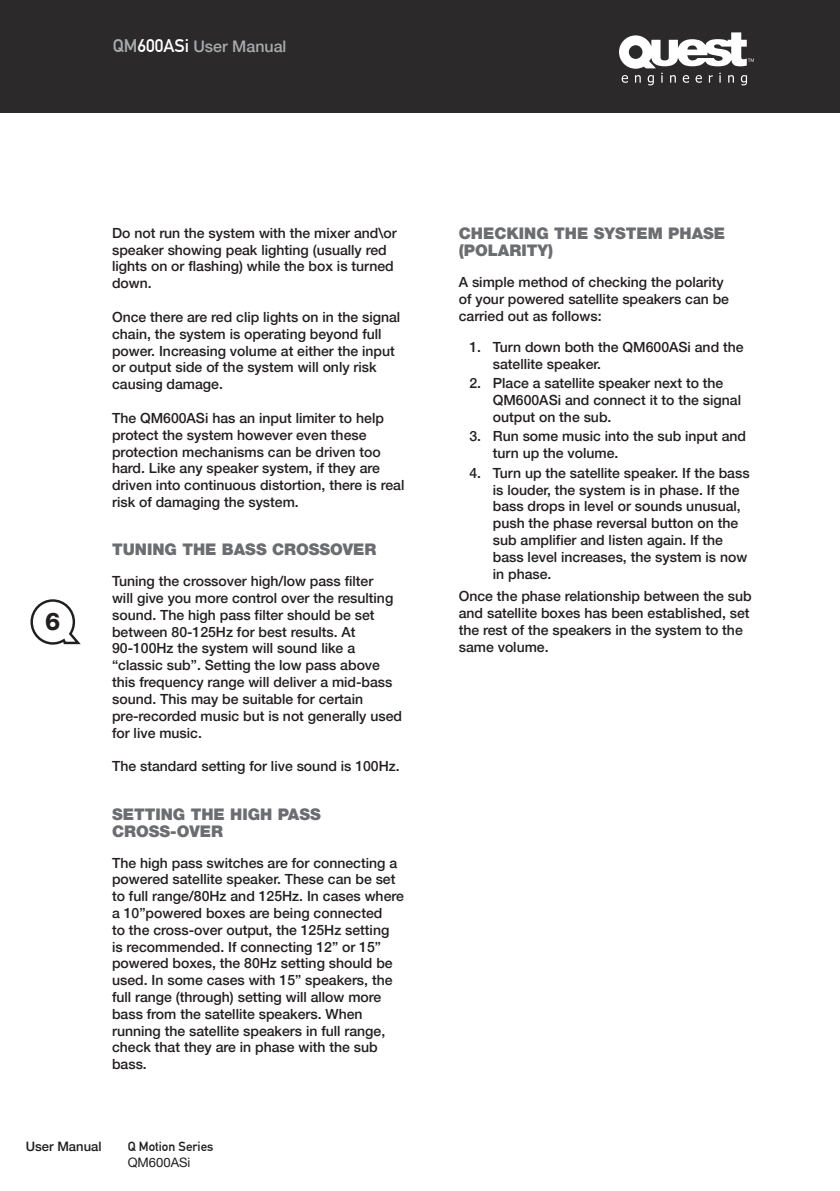
<style>
.page{position:relative;width:840px;height:1191px;background:#fff}
.page>*{position:absolute;margin:0;border:0;box-sizing:border-box;transform-origin:0 0}
.t1{font:800 24px "Helvetica Neue";color:#231f20}
.t2{font:900 16px/17px "Helvetica Neue";color:#6c6d70}
.t3{font:500 16px "Helvetica Neue";color:#a7aaac}
.t4{font:500 14px/16.8px "Helvetica Neue";color:#231f20}
.t5{font:13px "DIN Mittelschrift";color:#201d1e}
.t6{font:500 13px "Helvetica Neue";color:#201d1e}
.t7{font:13px "Helvetica Neue";color:#201d1e}
.s1{font-family:"DIN Mittelschrift";font-weight:400;font-size:18px}
.s2{font-family:"DIN Mittelschrift";font-weight:400;font-size:18px;color:#fff}
</style>
<div class="page">
<div style="left:0;top:0;width:839px;height:113px;background:#2b292a"></div>
<svg style="left:619px;top:32px;width:134px;height:53px"></svg>
<svg style="left:30px;top:599px;width:51px;height:46px"></svg>
<p class="t3" style="left:113px;top:37px;width:175px"><span class="s1">QM</span><span class="s2">600ASi</span> User Manual</p>
<h1 class="t1" style="left:45px;top:607px;width:17px">6</h1>
<p class="t4" style="left:112px;top:224px;width:286px">Do not run the system with the mixer and\or speaker showing peak lighting (usually red lights on or flashing) while the box is turned down.</p>
<p class="t4" style="left:112px;top:308px;width:289px">Once there are red clip lights on in the signal chain, the system is operating beyond full power. Increasing volume at either the input or output side of the system will only risk causing damage.</p>
<p class="t4" style="left:112px;top:409px;width:294px">The QM600ASi has an input limiter to help protect the system however even these protection mechanisms can be driven too hard. Like any speaker system, if they are driven into continuous distortion, there is real risk of damaging the system.</p>
<p class="t2" style="left:112px;top:541px;width:266px">TUNING THE BASS CROSSOVER</p>
<p class="t4" style="left:112px;top:573px;width:291px">Tuning the crossover high/low pass filter<br>will give you more control over the resulting sound. The high pass filter should be set between 80-125Hz for best results. At 90-100Hz the system will sound like a “classic sub”. Setting the low pass above this frequency range will deliver a mid-bass sound. This may be suitable for certain pre-recorded music but is not generally used for live music.</p>
<p class="t4" style="left:112px;top:758px;width:289px">The standard setting for live sound is 100Hz.</p>
<p class="t2" style="left:112px;top:805px;width:199px">SETTING THE HIGH PASS<br>CROSS-OVER</p>
<p class="t4" style="left:112px;top:854px;width:293px">The high pass switches are for connecting a powered satellite speaker. These can be set to full range/80Hz and 125Hz. In cases where a 10”powered boxes are being connected<br>to the cross-over output, the 125Hz setting<br>is recommended. If connecting 12” or 15” powered boxes, the 80Hz setting should be used. In some cases with 15” speakers, the full range (through) setting will allow more bass from the satellite speakers. When running the satellite speakers in full range, check that they are in phase with the sub bass.</p>
<p class="t6" style="left:26px;top:1138px;width:77px">User Manual</p>
<p class="t5" style="left:128px;top:1139px;width:87px">Q Motion Series</p>
<p class="t7" style="left:128px;top:1154px;width:64px">QM600ASi</p>
<p class="t2" style="left:458px;top:225px;width:268px">CHECKING THE SYSTEM PHASE (POLARITY)</p>
<p class="t4" style="left:458px;top:274px;width:272px">A simple method of checking the polarity of your powered satellite speakers can be carried out as follows:</p>
<p class="t4" style="left:492px;top:338px;width:252px;text-indent:-23px">1. Turn down both the QM600ASi and the satellite speaker.</p>
<p class="t4" style="left:492px;top:375px;width:249px;text-indent:-23px">2. Place a satellite speaker next to the<br>QM600ASi and connect it to the signal output on the sub.</p>
<p class="t4" style="left:492px;top:428px;width:255px;text-indent:-23px">3. Run some music into the sub input and turn up the volume.</p>
<p class="t4" style="left:492px;top:464px;width:258px;text-indent:-23px">4. Turn up the satellite speaker. If the bass is louder, the system is in phase. If the bass drops in level or sounds unusual, push the phase reversal button on the sub amplifier and listen again. If the bass level increases, the system is now in phase.</p>
<p class="t4" style="left:458px;top:587px;width:294px">Once the phase relationship between the sub and satellite boxes has been established, set the rest of the speakers in the system to the same volume.</p>
</div>
